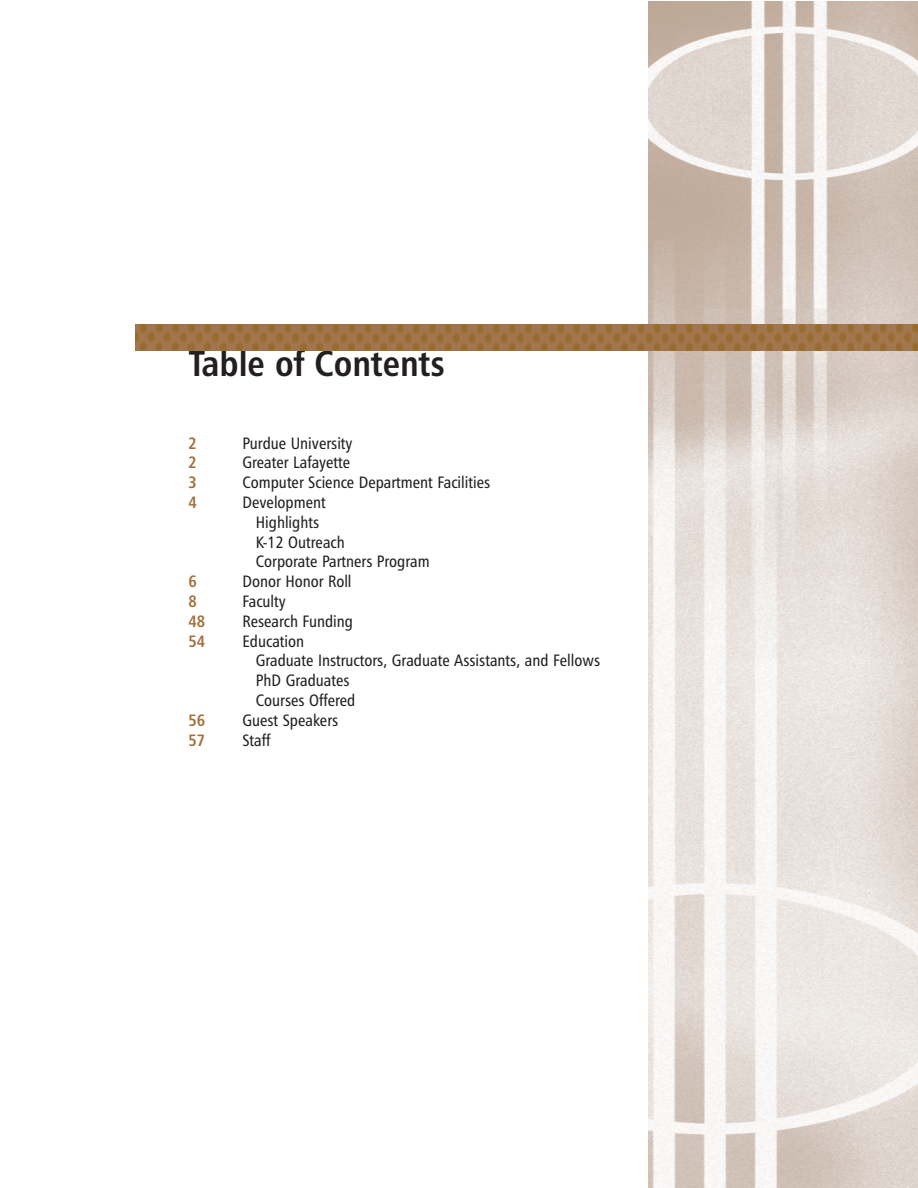
<style>
.page{position:relative;width:918px;height:1188px;background:#fff}
.page>*{position:absolute;margin:0;border:0;box-sizing:border-box;transform-origin:0 0}
.t1{font:36px "Humanist 777 BT Bold Condensed B";color:#231f20}
.t2{font:16.5px/19.8px "Humanist 777 BT Roman Condensed B";color:#231f20}
.t3{font:16.5px "Humanist 777 BT Bold Condensed B";color:#a1723e}
</style>
<div class="page">
<img style="left:648px;top:1px;width:270px;height:1187px">
<img style="left:135px;top:324px;width:783px;height:27px">
<h1 class="t1" style="left:188px;top:349px;width:258px">Table of Contents</h1>
<p class="t3" style="left:188px;top:436px;width:10px">2</p>
<p class="t2" style="left:242px;top:434px;width:112px">Purdue University</p>
<p class="t3" style="left:188px;top:456px;width:10px">2</p>
<p class="t2" style="left:242px;top:454px;width:109px">Greater Lafayette</p>
<p class="t3" style="left:188px;top:476px;width:10px">3</p>
<p class="t2" style="left:242px;top:474px;width:249px">Computer Science Department Facilities</p>
<p class="t3" style="left:188px;top:496px;width:10px">4</p>
<p class="t2" style="left:256px;top:494px;width:175px;text-indent:-13px">Development<br>Highlights<br>K-12 Outreach<br>Corporate Partners Program</p>
<p class="t3" style="left:188px;top:575px;width:10px">6</p>
<p class="t2" style="left:242px;top:573px;width:111px">Donor Honor Roll</p>
<p class="t3" style="left:188px;top:595px;width:10px">8</p>
<p class="t2" style="left:242px;top:593px;width:45px">Faculty</p>
<p class="t3" style="left:188px;top:615px;width:18px">48</p>
<p class="t2" style="left:242px;top:613px;width:112px">Research Funding</p>
<p class="t3" style="left:188px;top:634px;width:18px">54</p>
<p class="t2" style="left:256px;top:632px;width:346px;text-indent:-13px">Education<br>Graduate Instructors, Graduate Assistants, and Fellows<br>PhD Graduates<br>Courses Offered</p>
<p class="t3" style="left:188px;top:714px;width:18px">56</p>
<p class="t2" style="left:242px;top:712px;width:97px">Guest Speakers</p>
<p class="t3" style="left:188px;top:734px;width:18px">57</p>
<p class="t2" style="left:242px;top:732px;width:30px">Staff</p>
</div>
